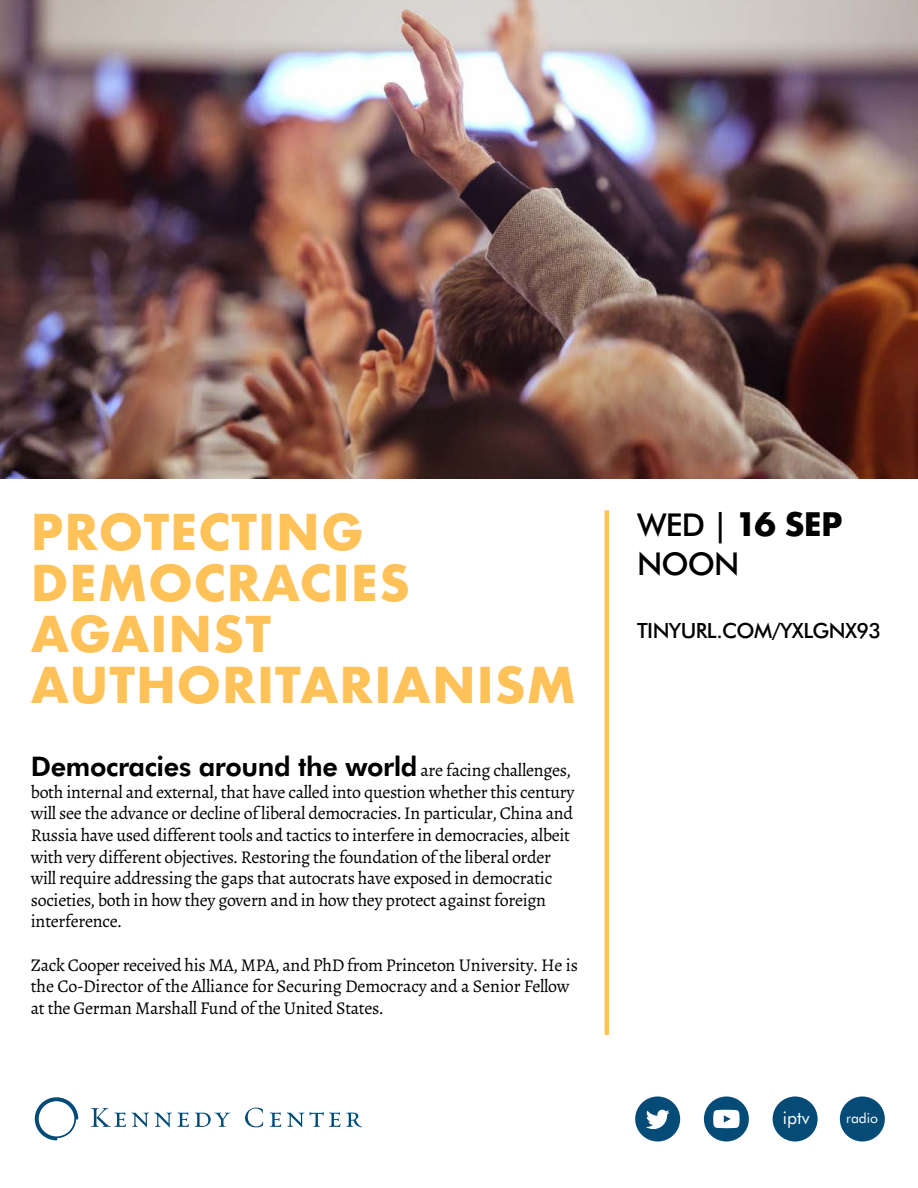
<style>
.page{position:relative;width:918px;height:1188px;background:#fff}
.page>*{position:absolute;margin:0;border:0;box-sizing:border-box;transform-origin:0 0}
.t1{font:700 48px/51px "Futura";letter-spacing:.02em;color:#ffc259}
.t2{font:700 31.5px "Futura";color:#000}
.t3{font:500 31.5px "Futura BT";color:#000}
.t4{font:800 27px "Futura BT";letter-spacing:-.015em;color:#000}
.t5{font:500 21px "Futura BT";letter-spacing:-.03em;color:#000}
.t6{font:18px/21.6px "Alegreya";letter-spacing:-.02em;color:#000}
.t7{font:17.7px "Futura BT";color:#fff}
.t8{font:13.95px "Futura BT";color:#fff}
.s1{font-family:"Alegreya";font-weight:400;font-size:18px}
.s2{font-family:"Futura BT";font-weight:500}
</style>
<div class="page">
<hr style="left:605px;top:510px;width:4px;height:525px;background:#ffc259">
<svg style="left:35px;top:1097px;width:43px;height:43px"></svg>
<svg style="left:91px;top:1108px;width:98px;height:19px"></svg>
<svg style="left:195px;top:1113px;width:35px;height:14px"></svg>
<svg style="left:245px;top:1108px;width:18px;height:19px"></svg>
<svg style="left:270px;top:1113px;width:11px;height:14px"></svg>
<svg style="left:287px;top:1112px;width:75px;height:15px"></svg>
<img style="left:0;top:0;width:918px;height:478px">
<div style="left:840px;top:1096px;width:45px;height:46px;background:#054b77;border-radius:50%"></div>
<div style="left:773px;top:1096px;width:45px;height:46px;background:#054b77;border-radius:50%"></div>
<div style="left:635px;top:1096px;width:45px;height:46px;background:#054b77;border-radius:50%"></div>
<svg style="left:646px;top:1110px;width:24px;height:19px"></svg>
<div style="left:704px;top:1096px;width:45px;height:46px;background:#054b77;border-radius:50%"></div>
<svg style="left:713px;top:1110px;width:27px;height:18px"></svg>
<h1 class="t1" style="left:31px;top:507px;width:547px">PROTECTING<br>DEMOCRACIES<br>AGAINST<br>AUTHORITARIANISM</h1>
<h3 class="t4" style="left:31px;top:750px;width:542px">Democracies around the world <span class="s1">are facing challenges,</span></h3>
<p class="t6" style="left:31px;top:781px;width:545px">both internal and external, that have called into question whether this century will see the advance or decline of liberal democracies. In particular, China and Russia have used different tools and tactics to interfere in democracies, albeit with very different objectives. Restoring the foundation of the liberal order will require addressing the gaps that autocrats have exposed in democratic societies, both in how they govern and in how they protect against foreign interference.</p>
<p class="t6" style="left:31px;top:954px;width:549px">Zack Cooper received his MA, MPA, and PhD from Princeton University. He is the Co-Director of the Alliance for Securing Democracy and a Senior Fellow at the German Marshall Fund of the United States.</p>
<h2 class="t2" style="left:637px;top:502px;width:207px"><span class="s2">WED |</span> 16 SEP</h2>
<h2 class="t3" style="left:637px;top:545px;width:104px">NOON</h2>
<p class="t5" style="left:637px;top:618px;width:245px">TINYURL.COM/YXLGNX93</p>
<p class="t7" style="left:783px;top:1107px;width:28px">iptv</p>
<p class="t8" style="left:846px;top:1109px;width:34px">radio</p>
</div>
